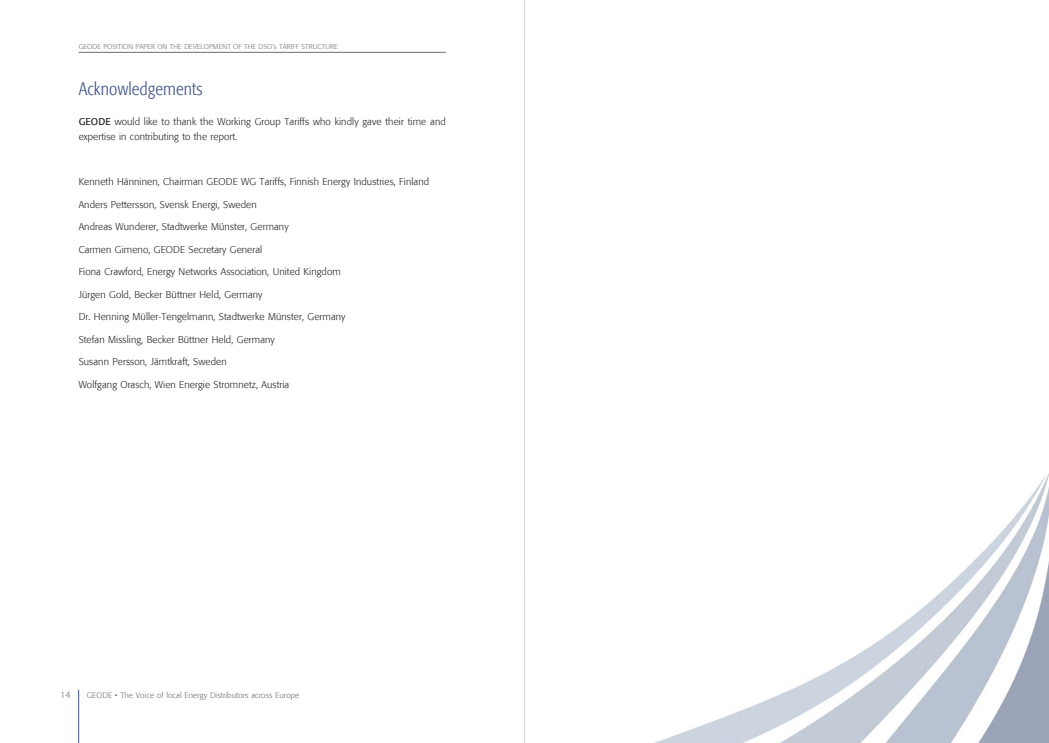
<style>
.page{position:relative;width:1049px;height:743px;background:#fff}
.page>*{position:absolute;margin:0;border:0;box-sizing:border-box;transform-origin:0 0}
.t1{font:300 condensed 18px "Formata";letter-spacing:.01em;color:#40548b}
.t2{font:300 9.8px/15px "Formata";letter-spacing:.01em;color:#231f20}
.t3{font:300 9px "Formata";color:#6c6e70}
.t4{font:300 8px "Formata";letter-spacing:.01em;color:#6c6e70}
.t5{font:300 7px "Formata";letter-spacing:.01em;color:#6c6e70}
.s1{font-weight:400}
</style>
<div class="page">
<img style="left:657px;top:473px;width:392px;height:269px">
<hr style="left:78px;top:690px;width:1px;height:52px;background:#40548b">
<hr style="left:79px;top:52px;width:367px;height:1px;background:#6c6e70">
<hr style="left:524px;top:0;width:1px;height:742px;background:#d6d8da">
<p class="t5" style="left:79px;top:43px;width:261px">GEODE POSITION PAPER ON THE DEVELOPMENT OF THE DSO’s TARIFF STRUCTURE</p>
<h1 class="t1" style="left:79px;top:78px;width:125px">Acknowledgements</h1>
<p class="t2" style="left:79px;top:114px;width:369px"><span class="s1">GEODE</span> would like to thank the Working Group Tariffs who kindly gave their time and expertise in contributing to the report.</p>
<p class="t2" style="left:79px;top:174px;width:352px">Kenneth Hänninen, Chairman GEODE WG Tariffs, Finnish Energy Industries, Finland</p>
<p class="t2" style="left:79px;top:196px;width:179px">Anders Pettersson, Svensk Energi, Sweden</p>
<p class="t2" style="left:79px;top:219px;width:211px">Andreas Wunderer, Stadtwerke Münster, Germany</p>
<p class="t2" style="left:79px;top:241px;width:185px">Carmen Gimeno, GEODE Secretary General</p>
<p class="t2" style="left:79px;top:264px;width:264px">Fiona Crawford, Energy Networks Association, United Kingdom</p>
<p class="t2" style="left:79px;top:286px;width:185px">Jürgen Gold, Becker Büttner Held, Germany</p>
<p class="t2" style="left:79px;top:309px;width:268px">Dr. Henning Müller-Tengelmann, Stadtwerke Münster, Germany</p>
<p class="t2" style="left:79px;top:331px;width:198px">Stefan Missling, Becker Büttner Held, Germany</p>
<p class="t2" style="left:79px;top:354px;width:150px">Susann Persson, Jämtkraft, Sweden</p>
<p class="t2" style="left:79px;top:376px;width:212px">Wolfgang Orasch, Wien Energie Stromnetz, Austria</p>
<p class="t3" style="left:60px;top:689px;width:12px">14</p>
<p class="t4" style="left:87px;top:690px;width:214px">GEODE • The Voice of local Energy Distributors across Europe</p>
</div>
